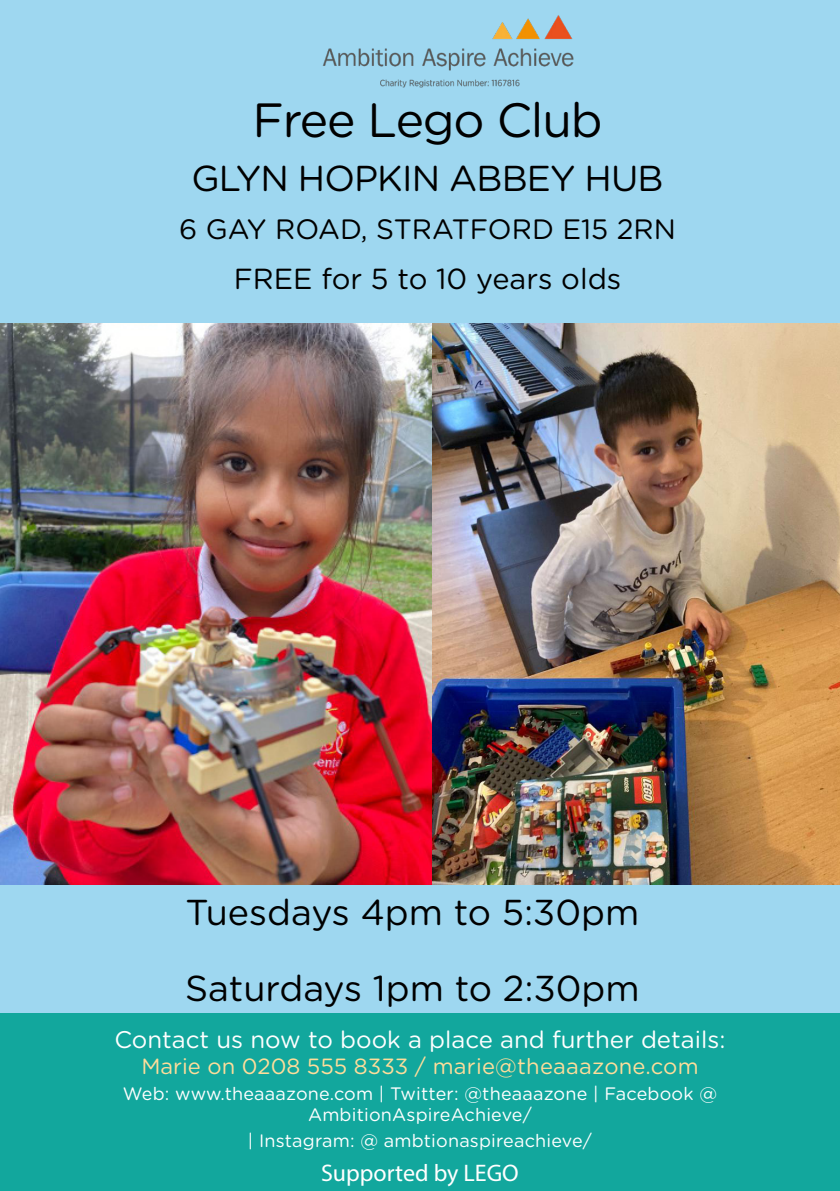
<style>
.page{position:relative;width:840px;height:1191px;background:#fff}
.page>*{position:absolute;margin:0;border:0;box-sizing:border-box;transform-origin:0 0}
.t1{font:48px "Gotham Rounded";letter-spacing:-.025em;color:#000}
.t2{font:36px "Gotham Rounded";letter-spacing:-.015em;color:#000}
.t3{font:29px "Gotham Rounded";color:#000}
.t4{font:28px "Gotham Rounded";color:#000}
.t5{font:24px "Gotham Rounded";color:#fff}
.t6{font:24px "Myriad Pro";color:#fff}
.t7{font:22px "Gotham Rounded";color:#ffdd9a}
.t8{font:18px/21.6px "Gotham Rounded";letter-spacing:.01em;color:#fff;text-align:center}
</style>
<div class="page">
<div style="left:0;top:0;width:839px;height:1191px;background:#9ed7f0"></div>
<div style="left:0;top:1013px;width:839px;height:178px;background:#12a79d"></div>
<img style="left:322px;top:15px;width:252px;height:73px">
<img style="left:0;top:323px;width:432px;height:561px">
<img style="left:432px;top:323px;width:407px;height:561px">
<p class="t1" style="left:252px;top:87px;width:351px">Free Lego Club</p>
<p class="t2" style="left:191px;top:154px;width:473px">GLYN HOPKIN ABBEY HUB</p>
<p class="t4" style="left:179px;top:210px;width:498px">6 GAY ROAD, STRATFORD E15 2RN</p>
<p class="t3" style="left:233px;top:259px;width:389px">FREE for 5 to 10 years olds</p>
<p class="t2" style="left:185px;top:887px;width:455px">Tuesdays 4pm to 5:30pm</p>
<p class="t2" style="left:185px;top:963px;width:456px">Saturdays 1pm to 2:30pm</p>
<p class="t5" style="left:114px;top:1022px;width:612px">Contact us now to book a place and further details:</p>
<p class="t7" style="left:141px;top:1050px;width:558px">Marie on 0208 555 8333 / marie@theaaazone.com</p>
<p class="t8" style="left:123px;top:1081px;width:595px">Web: www.theaaazone.com | Twitter: @theaaazone | Facebook @<br>AmbitionAspireAchieve/</p>
<p class="t8" style="left:248px;top:1129px;width:345px">| Instagram: @ ambtionaspireachieve/</p>
<p class="t6" style="left:321px;top:1157px;width:199px">Supported by LEGO</p>
</div>
